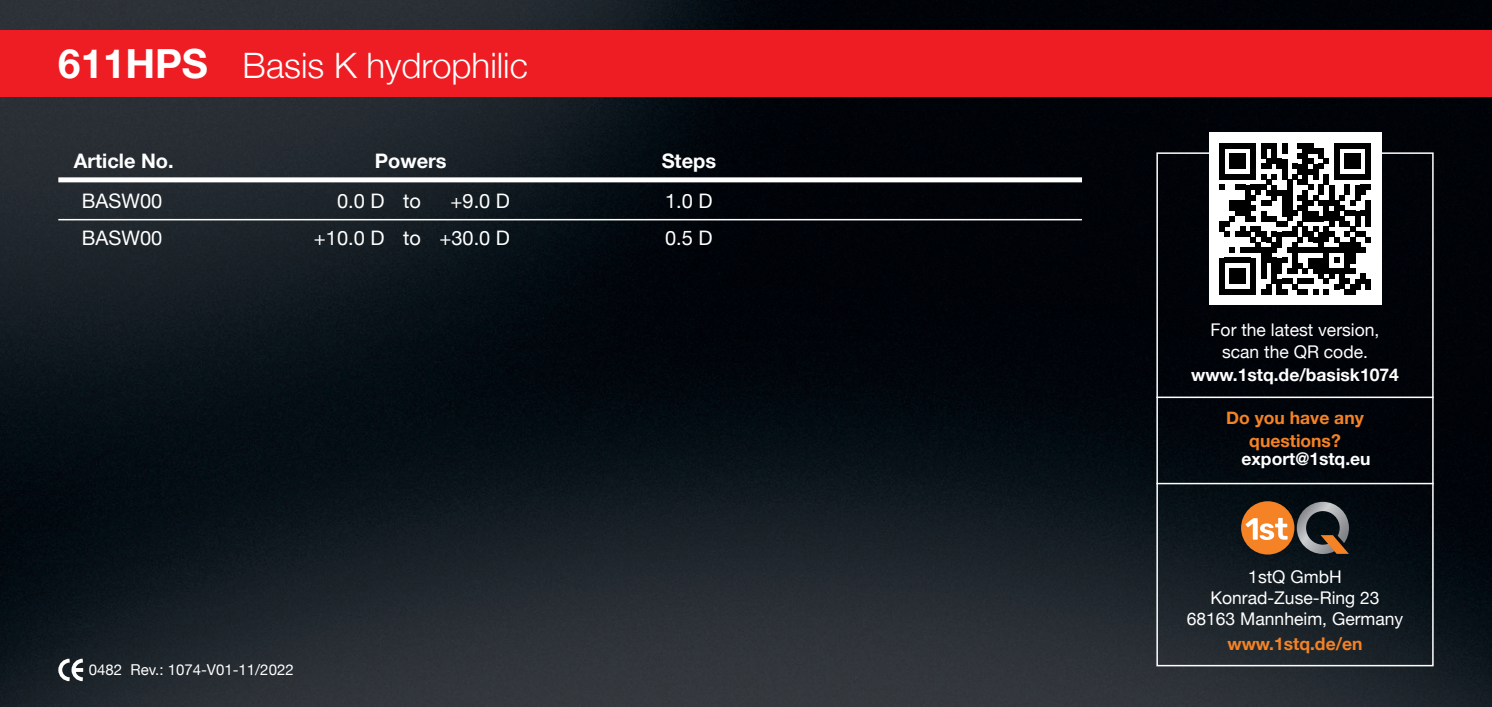
<style>
.page{position:relative;width:1492px;height:707px;background:#fff}
.page>*{position:absolute;margin:0;border:0;box-sizing:border-box;transform-origin:0 0}
.t1{font:300 35px "Helvetica Neue";color:#fff}
.t2{font:20px/37.5px "Helvetica Neue";color:#fff}
.t3{font:700 20px "Helvetica Neue";color:#fff}
.t4{font:17.5px/21px "Helvetica Neue";color:#fff;text-align:center}
.t5{font:700 17.5px/22.5px "Helvetica Neue";color:#f58224;text-align:center}
.t6{font:700 17.5px "Helvetica Neue";color:#fff}
.t7{font:700 17.5px "Helvetica Neue LT Pro";color:#fff}
.t8{font:15px "Helvetica Neue";color:#fff}
.s1{font-weight:700;font-size:40.25px}
</style>
<div class="page">
<img style="left:0;top:0;width:1491px;height:707px">
<div style="left:58px;top:177px;width:1024px;height:5px;background:#fff"></div>
<hr style="left:58px;top:219px;width:1024px;height:1px;background:#fff">
<div style="left:1156px;top:152px;width:277px;height:514px;border:2px solid #fff"></div>
<hr style="left:1156px;top:396px;width:277px;height:2px;background:#fff">
<hr style="left:1156px;top:483px;width:277px;height:1px;background:#fff">
<div style="left:1208px;top:132px;width:173px;height:173px;background:#fff"></div>
<svg style="left:56px;top:656px;width:31px;height:27px"></svg>
<div style="left:0;top:30px;width:1491px;height:67px;background:#ee1d23"></div>
<svg style="left:1296px;top:502px;width:52px;height:52px"></svg>
<div style="left:1241px;top:501px;width:53px;height:53px;background:#f58224;border-radius:50%"></div>
<svg style="left:1245px;top:518px;width:42px;height:22px"></svg>
<div style="left:1219px;top:143px;width:5px;height:36px;background:#000"></div>
<svg style="left:1219px;top:185px;width:5px;height:5px"></svg>
<div style="left:1219px;top:221px;width:5px;height:11px;background:#000"></div>
<div style="left:1219px;top:258px;width:5px;height:36px;background:#000"></div>
<div style="left:1229px;top:153px;width:5px;height:16px;background:#000"></div>
<div style="left:1229px;top:200px;width:5px;height:11px;background:#000"></div>
<div style="left:1229px;top:268px;width:5px;height:16px;background:#000"></div>
<div style="left:1234px;top:153px;width:6px;height:16px;background:#000"></div>
<div style="left:1234px;top:200px;width:6px;height:16px;background:#000"></div>
<div style="left:1234px;top:268px;width:6px;height:16px;background:#000"></div>
<div style="left:1240px;top:153px;width:5px;height:16px;background:#000"></div>
<div style="left:1240px;top:200px;width:5px;height:16px;background:#000"></div>
<div style="left:1240px;top:268px;width:5px;height:16px;background:#000"></div>
<svg style="left:1224px;top:143px;width:26px;height:5px"></svg>
<svg style="left:1224px;top:174px;width:26px;height:5px"></svg>
<div style="left:1245px;top:185px;width:5px;height:36px;background:#000"></div>
<svg style="left:1224px;top:289px;width:26px;height:5px"></svg>
<div style="left:1250px;top:143px;width:5px;height:36px;background:#000"></div>
<svg style="left:1235px;top:185px;width:20px;height:15px"></svg>
<svg style="left:1224px;top:206px;width:31px;height:57px"></svg>
<div style="left:1250px;top:258px;width:5px;height:36px;background:#000"></div>
<div style="left:1255px;top:185px;width:6px;height:10px;background:#000"></div>
<div style="left:1255px;top:226px;width:6px;height:11px;background:#000"></div>
<div style="left:1255px;top:242px;width:6px;height:11px;background:#000"></div>
<div style="left:1261px;top:247px;width:5px;height:32px;background:#000"></div>
<svg style="left:1261px;top:289px;width:5px;height:5px"></svg>
<div style="left:1266px;top:284px;width:5px;height:10px;background:#000"></div>
<div style="left:1271px;top:258px;width:5px;height:26px;background:#000"></div>
<div style="left:1276px;top:279px;width:5px;height:15px;background:#000"></div>
<div style="left:1318px;top:258px;width:5px;height:21px;background:#000"></div>
<div style="left:1329px;top:268px;width:5px;height:11px;background:#000"></div>
<div style="left:1339px;top:268px;width:5px;height:21px;background:#000"></div>
<svg style="left:1281px;top:279px;width:68px;height:15px"></svg>
<div style="left:1349px;top:284px;width:6px;height:10px;background:#000"></div>
<div style="left:1355px;top:279px;width:5px;height:10px;background:#000"></div>
<div style="left:1360px;top:273px;width:5px;height:11px;background:#000"></div>
<svg style="left:1261px;top:143px;width:109px;height:130px"></svg>
<div style="left:1365px;top:279px;width:5px;height:10px;background:#000"></div>
<h1 class="t1" style="left:58px;top:37px;width:471px"><span class="s1">611HPS</span> Basis K hydrophilic</h1>
<p class="t3" style="left:74px;top:145px;width:101px">Article No.</p>
<p class="t2" style="left:82px;top:183px;width:82px">BASW00<br>BASW00</p>
<p class="t3" style="left:375px;top:145px;width:73px">Powers</p>
<p class="t2" style="left:314px;top:183px;width:72px;text-align:right">0.0 D +10.0 D</p>
<p class="t2" style="left:439px;top:183px;width:72px;text-align:center">+9.0 D +30.0 D</p>
<p class="t2" style="left:403px;top:183px;width:19px">to to</p>
<p class="t3" style="left:661px;top:145px;width:56px">Steps</p>
<p class="t2" style="left:665px;top:183px;width:49px">1.0 D<br>0.5 D</p>
<p class="t8" style="left:89px;top:659px;width:206px">0482 Rev.: 1074-V01-11/2022</p>
<p class="t4" style="left:1210px;top:319px;width:170px;line-height:22.5px">For the latest version, scan the QR code.</p>
<p class="t6" style="left:1191px;top:361px;width:209px">www.1stq.de/basisk1074</p>
<p class="t5" style="left:1226px;top:407px;width:139px">Do you have any questions?</p>
<p class="t7" style="left:1241px;top:448px;width:131px">export@1stq.eu</p>
<p class="t4" style="left:1186px;top:567px;width:218px">1stQ GmbH<br>Konrad-Zuse-Ring 23<br>68163 Mannheim, Germany</p>
<p class="t5" style="left:1227px;top:633px;width:137px">www.1stq.de/en</p>
</div>
